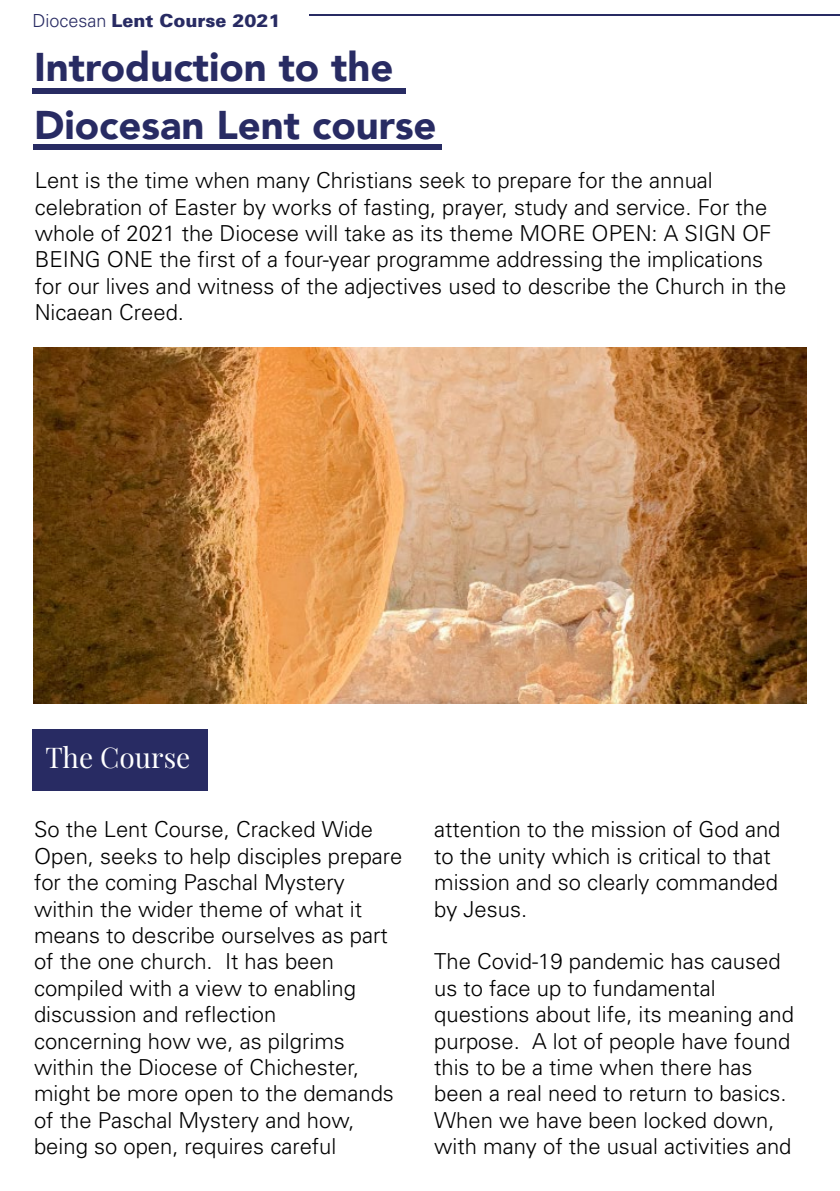
<style>
.page{position:relative;width:840px;height:1191px;background:#fff}
.page>*{position:absolute;margin:0;border:0;box-sizing:border-box;transform-origin:0 0}
.t1{font:900 40px/58px "Avenir";color:#282b63}
.t2{font:28px "Playfair Display";color:#fff}
.t3{font:300 22px/26.4px "Univers";color:#000}
.t4{font:900 18px "Univers";color:#282b63}
.s1{font-weight:300}
</style>
<div class="page">
<img style="left:34px;top:347px;width:771px;height:356px">
<div style="left:33px;top:89px;width:372px;height:5px;background:#282b63"></div>
<div style="left:33px;top:145px;width:408px;height:5px;background:#282b63"></div>
<div style="left:33px;top:729px;width:175px;height:61px;background:#282b63"></div>
<hr style="left:310px;top:15px;width:529px;height:1px;background:#282b63">
<p class="t4" style="left:32px;top:9px;width:250px"><span class="s1">Diocesan</span> Lent Course 2021</p>
<h1 class="t1" style="left:34px;top:37px;width:404px">Introduction to the<br>Diocesan Lent course</h1>
<p class="t3" style="left:35px;top:167px;width:752px">Lent is the time when many Christians seek to prepare for the annual celebration of Easter by works of fasting, prayer, study and service. For the whole of 2021 the Diocese will take as its theme MORE OPEN: A SIGN OF BEING ONE the first of a four-year programme addressing the implications for our lives and witness of the adjectives used to describe the Church in the Nicaean Creed.</p>
<p class="t2" style="left:45px;top:735px;width:146px">The Course</p>
<p class="t3" style="left:34px;top:816px;width:370px">So the Lent Course, Cracked Wide<br>Open, seeks to help disciples prepare for the coming Paschal Mystery within the wider theme of what it means to describe ourselves as part of the one church. It has been compiled with a view to enabling discussion and reflection<br>concerning how we, as pilgrims within the Diocese of Chichester, might be more open to the demands of the Paschal Mystery and how, being so open, requires careful</p>
<p class="t3" style="left:434px;top:816px;width:347px">attention to the mission of God and to the unity which is critical to that mission and so clearly commanded by Jesus.</p>
<p class="t3" style="left:434px;top:948px;width:361px">The Covid-19 pandemic has caused us to face up to fundamental questions about life, its meaning and purpose. A lot of people have found this to be a time when there has been a real need to return to basics.<br>When we have been locked down, with many of the usual activities and</p>
</div>
